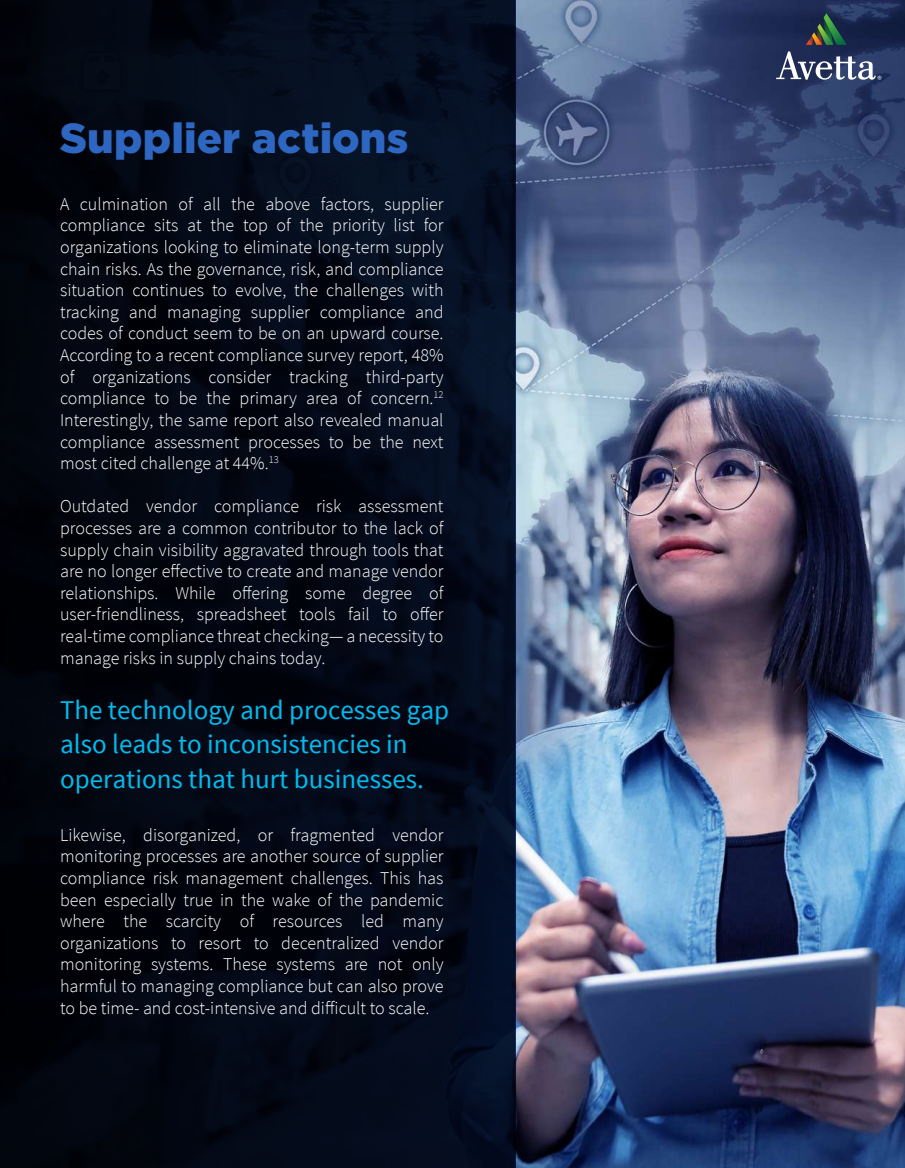
<style>
.page{position:relative;width:905px;height:1168px;background:#fff}
.page>*{position:absolute;margin:0;border:0;box-sizing:border-box;transform-origin:0 0}
.t1{font:900 42px "Gotham";letter-spacing:.005em;color:#2d67c1}
.t2{font:27px/34.5px "Source Sans Pro";color:#00bcef}
.t3{font:300 18px/21.6px "Source Sans Pro";color:#fff;text-align:justify}
</style>
<div class="page">
<img style="left:515px;top:0;width:389px;height:1168px">
<svg style="left:806px;top:13px;width:40px;height:32px"></svg>
<svg style="left:776px;top:51px;width:105px;height:29px"></svg>
<div style="left:0;top:0;width:515px;height:1168px;background:linear-gradient(to right,#010308,#050e22)"></div>
<h1 class="t1" style="left:60px;top:110px;width:350px">Supplier actions</h1>
<p class="t3" style="left:60px;top:193px;width:385px">A culmination of all the above factors, supplier compliance sits at the top of the priority list for organizations looking to eliminate long-term supply chain risks. As the governance, risk, and compliance situation continues to evolve, the challenges with tracking and managing supplier compliance and codes of conduct seem to be on an upward course.<br>According to a recent compliance survey report, 48% of organizations consider tracking third-party compliance to be the primary area of concern.<sup>12<br></sup>Interestingly, the same report also revealed manual compliance assessment processes to be the next most cited challenge at 44%.<sup>13</sup></p>
<p class="t3" style="left:60px;top:496px;width:385px">Outdated vendor compliance risk assessment processes are a common contributor to the lack of supply chain visibility aggravated through tools that are no longer effective to create and manage vendor relationships. While offering some degree of user-friendliness, spreadsheet tools fail to offer real-time compliance threat checking— a necessity to manage risks in supply chains today.</p>
<h2 class="t2" style="left:60px;top:693px;width:390px">The technology and processes gap also leads to inconsistencies in operations that hurt businesses.</h2>
<p class="t3" style="left:60px;top:824px;width:385px">Likewise, disorganized, or fragmented vendor monitoring processes are another source of supplier compliance risk management challenges. This has been especially true in the wake of the pandemic where the scarcity of resources led many organizations to resort to decentralized vendor monitoring systems. These systems are not only harmful to managing compliance but can also prove to be time- and cost-intensive and difficult to scale.</p>
</div>
